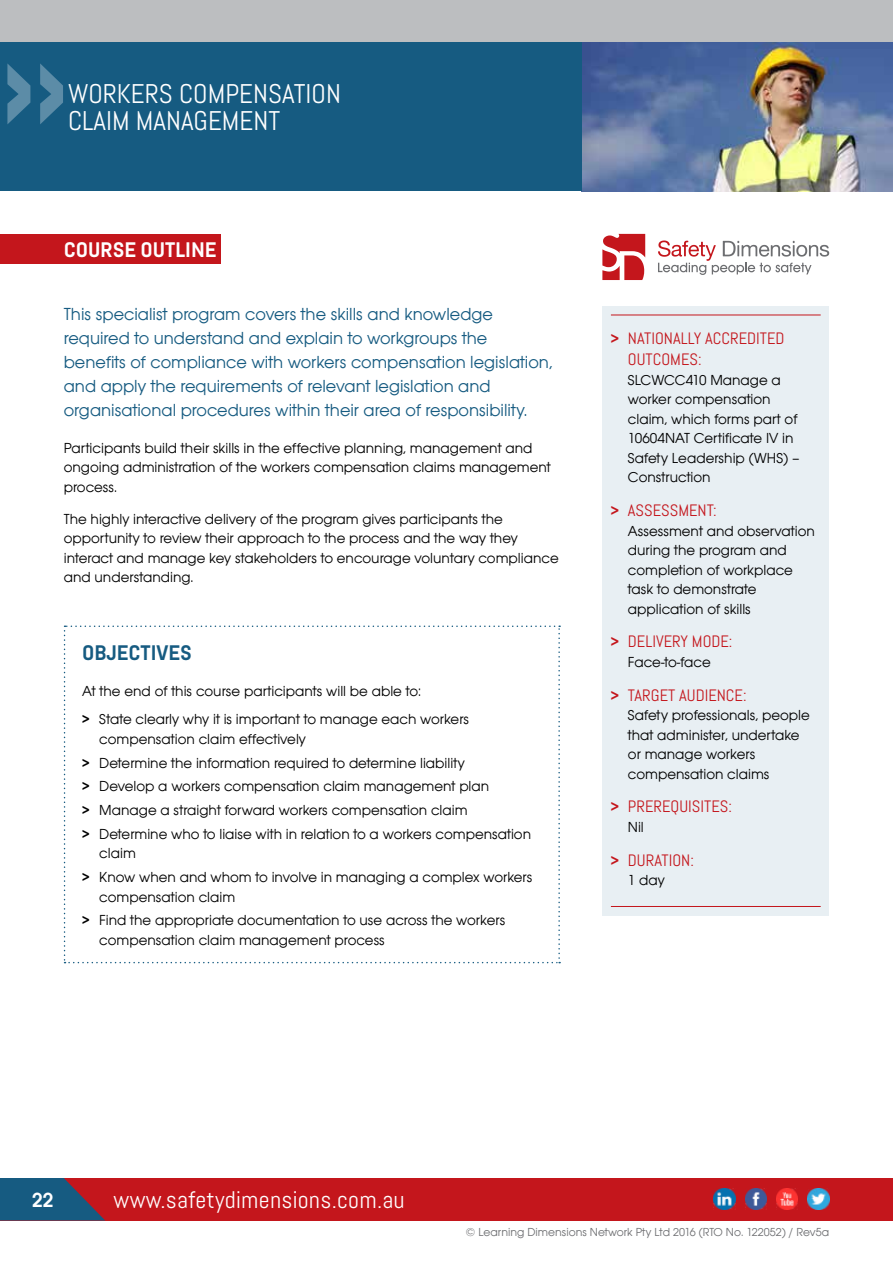
<style>
.page{position:relative;width:893px;height:1263px;background:#fff}
.page>*{position:absolute;margin:0;border:0;box-sizing:border-box;transform-origin:0 0}
.t1{font:27px/27px "Abel Pro";color:#fff}
.t2{font:24px "Abel Pro";letter-spacing:.01em;color:#fff}
.t3{font:700 21px "Abel Pro";color:#fff}
.t4{font:700 21px "Abel Pro";color:#165b81}
.t5{font:600 21px "Avant Gar Got Itc TEE";color:#fff}
.t6{font:18px/24px "Avant Gar Got Itc TEE";color:#165b81}
.t7{font:16.5px/21px "Abel Pro";color:#c4161c}
.t8{font:15px/19.5px "Avant Gar Got Itc TEE";color:#000}
.t9{font:12px "Avant Gar Got Itc TEE";color:#6d6e71}
.s1{font-weight:600}
.s2{font-family:"Avant Gar Got Itc TEE";font-weight:600}
</style>
<div class="page">
<img style="left:581px;top:43px;width:312px;height:148px">
<div style="left:0;top:0;width:893px;height:43px;background:#bcbec0"></div>
<div style="left:0;top:1178px;width:893px;height:42px;background:#c4161c"></div>
<svg style="left:0;top:1178px;width:105px;height:42px"></svg>
<img style="left:714px;top:1188px;width:21px;height:22px">
<img style="left:745px;top:1188px;width:21px;height:22px">
<img style="left:777px;top:1188px;width:21px;height:22px">
<img style="left:808px;top:1188px;width:21px;height:22px">
<div style="left:0;top:234px;width:221px;height:30px;background:#c4161c"></div>
<hr style="left:892px;top:234px;width:1px;height:30px;background:#c4161c">
<svg style="left:658px;top:240px;width:171px;height:35px"></svg>
<svg style="left:602px;top:234px;width:43px;height:46px"></svg>
<svg style="left:64px;top:625px;width:496px;height:338px"></svg>
<div style="left:0;top:43px;width:581px;height:148px;background:#165b81"></div>
<svg style="left:7px;top:63px;width:56px;height:61px"></svg>
<div style="left:602px;top:306px;width:227px;height:609px;background:#e8eff3"></div>
<hr style="left:611px;top:906px;width:210px;height:1px;background:#c4161c">
<hr style="left:611px;top:315px;width:210px;height:1px;background:#c4161c">
<h1 class="t1" style="left:68px;top:80px;width:219px">THE EMOTIONALLY<br>INTELLIGENT LEADER</h1>
<h1 class="t1" style="left:68px;top:80px;width:274px">WORKERS COMPENSATION<br>CLAIM MANAGEMENT</h1>
<h3 class="t3" style="left:64px;top:235px;width:154px">COURSE OUTLINE</h3>
<p class="t6" style="left:64px;top:302px;width:490px">This specialist program covers the skills and knowledge required to understand and explain to workgroups the benefits of compliance with workers compensation legislation, and apply the requirements of relevant legislation and organisational procedures within their area of responsibility.</p>
<p class="t8" style="left:64px;top:438px;width:489px">Participants build their skills in the effective planning, management and ongoing administration of the workers compensation claims management process.</p>
<p class="t8" style="left:64px;top:509px;width:496px">The highly interactive delivery of the program gives participants the opportunity to review their approach to the process and the way they interact and manage key stakeholders to encourage voluntary compliance and understanding.</p>
<h3 class="t4" style="left:82px;top:638px;width:111px">OBJECTIVES</h3>
<p class="t8" style="left:82px;top:677px;width:388px;line-height:28px">At the end of this course participants will be able to:<br><span class="s1">&gt;</span> State clearly why it is important to manage each workers</p>
<p class="t8" style="left:82px;top:727px;width:450px;line-height:23.7px;text-indent:17px">compensation claim effectively<br><span class="s1">&gt;</span> Determine the information required to determine liability<br><span class="s1">&gt;</span> Develop a workers compensation claim management plan<br><span class="s1">&gt;</span> Manage a straight forward workers compensation claim<br><span class="s1">&gt;</span> Determine who to liaise with in relation to a workers compensation</p>
<p class="t8" style="left:82px;top:841px;width:452px;line-height:23.7px;text-indent:17px">claim<br><span class="s1">&gt;</span> Know when and whom to involve in managing a complex workers</p>
<p class="t8" style="left:82px;top:885px;width:424px;line-height:23.7px;text-indent:17px">compensation claim<br><span class="s1">&gt;</span> Find the appropriate documentation to use across the workers</p>
<p class="t8" style="left:99px;top:930px;width:287px">compensation claim management process</p>
<p class="t7" style="left:628px;top:328px;width:158px;text-indent:-17px"><span class="s2">&gt;</span> NATIONALLY ACCREDITED<br>OUTCOMES:</p>
<p class="t8" style="left:628px;top:370px;width:173px">SLCWCC410 Manage a worker compensation claim, which forms part of<br>10604NAT Certificate IV in<br>Safety Leadership (WHS) –<br>Construction</p>
<p class="t7" style="left:611px;top:500px;width:107px"><span class="s2">&gt;</span> ASSESSMENT:</p>
<p class="t8" style="left:628px;top:521px;width:188px">Assessment and observation during the program and completion of workplace task to demonstrate application of skills</p>
<p class="t7" style="left:611px;top:631px;width:123px"><span class="s2">&gt;</span> DELIVERY MODE:</p>
<p class="t8" style="left:628px;top:652px;width:84px">Face-to-face</p>
<p class="t7" style="left:611px;top:684px;width:137px"><span class="s2">&gt;</span> TARGET AUDIENCE:</p>
<p class="t8" style="left:628px;top:705px;width:183px">Safety professionals, people that administer, undertake or manage workers compensation claims</p>
<p class="t7" style="left:611px;top:796px;width:123px"><span class="s2">&gt;</span> PREREQUISITES:</p>
<p class="t8" style="left:628px;top:817px;width:17px">Nil</p>
<p class="t7" style="left:611px;top:849px;width:84px"><span class="s2">&gt;</span> DURATION:</p>
<p class="t8" style="left:628px;top:870px;width:38px">1 day</p>
<h3 class="t5" style="left:32px;top:1188px;width:22px">22</h3>
<h2 class="t2" style="left:114px;top:1185px;width:293px">www.safetydimensions.com.au</h2>
<p class="t9" style="left:466px;top:1225px;width:365px">© Learning Dimensions Network Pty Ltd 2016 (RTO No. 122052) / Rev5a</p>
</div>
